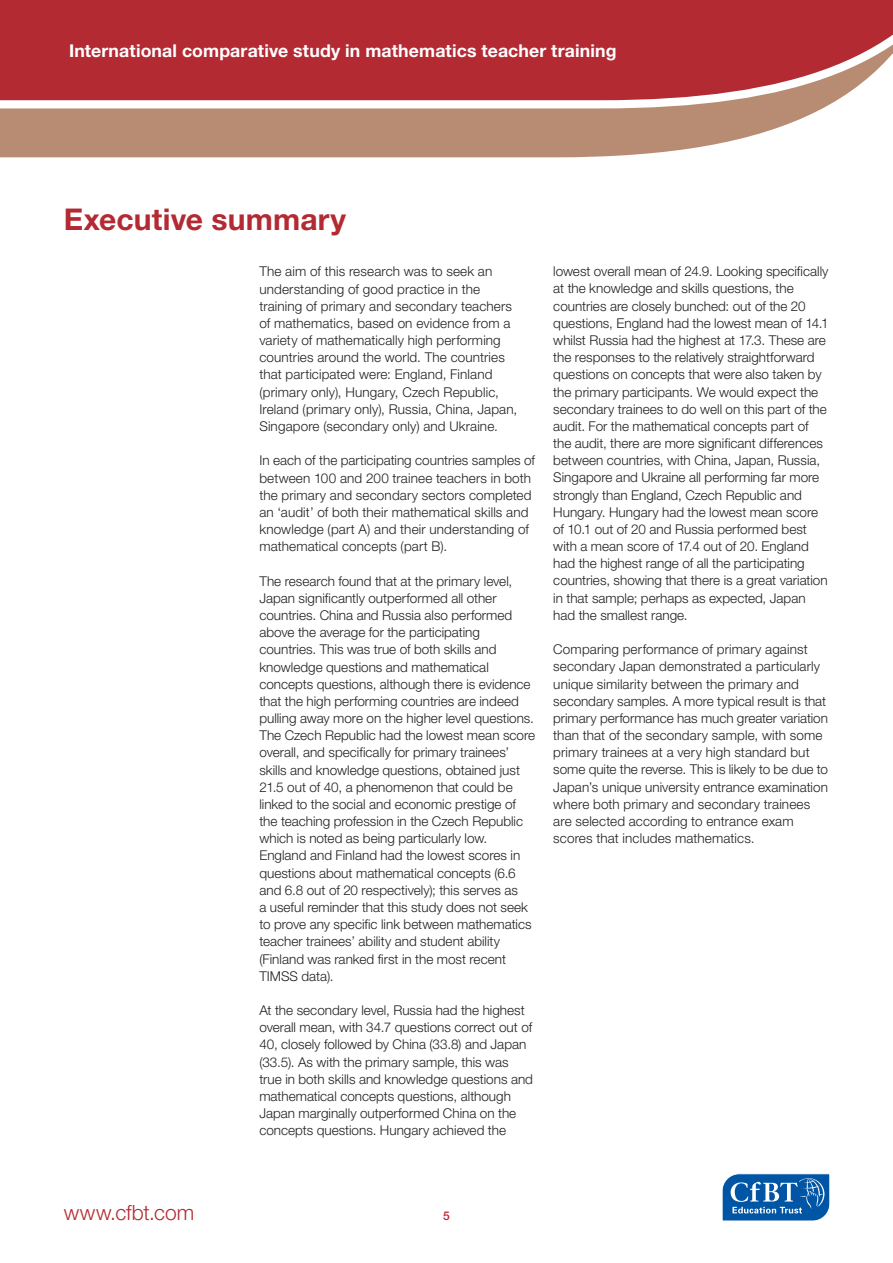
<style>
.page{position:relative;width:893px;height:1263px;background:#fff}
.page>*{position:absolute;margin:0;border:0;box-sizing:border-box;transform-origin:0 0}
.t1{font:700 30px "Helvetica Neue LT";letter-spacing:.005em;color:#b32a33}
.t2{font:300 21px "Helvetica Neue LT";color:#b32a33}
.t3{font:700 17.7px "Helvetica Neue LT";letter-spacing:.01em;color:#fff}
.t4{font:300 13.5px/17.1px "Helvetica Neue LT";color:#231f20}
.t5{font:500 12px "Helvetica Neue LT";color:#b32a33}
</style>
<div class="page">
<svg style="left:722px;top:1173px;width:108px;height:48px;background:#3779b8"></svg>
<svg style="left:0;top:113px;width:813px;height:44px;background:#be957f"></svg>
<svg style="left:0;top:0;width:893px;height:113px;background:#ba444a"></svg>
<h3 class="t3" style="left:69px;top:40px;width:549px">International comparative study in mathematics teacher training</h3>
<h1 class="t1" style="left:64px;top:200px;width:284px">Executive summary</h1>
<p class="t4" style="left:259px;top:263px;width:259px">The aim of this research was to seek an understanding of good practice in the training of primary and secondary teachers of mathematics, based on evidence from a variety of mathematically high performing countries around the world. The countries that participated were: England, Finland (primary only), Hungary, Czech Republic, Ireland (primary only), Russia, China, Japan, Singapore (secondary only) and Ukraine.</p>
<p class="t4" style="left:259px;top:452px;width:277px">In each of the participating countries samples of between 100 and 200 trainee teachers in both the primary and secondary sectors completed an ‘audit’ of both their mathematical skills and knowledge (part A) and their understanding of mathematical concepts (part B).</p>
<p class="t4" style="left:259px;top:572px;width:277px">The research found that at the primary level, Japan significantly outperformed all other countries. China and Russia also performed above the average for the participating countries. This was true of both skills and knowledge questions and mathematical concepts questions, although there is evidence that the high performing countries are indeed pulling away more on the higher level questions.<br>The Czech Republic had the lowest mean score overall, and specifically for primary trainees’ skills and knowledge questions, obtained just 21.5 out of 40, a phenomenon that could be linked to the social and economic prestige of the teaching profession in the Czech Republic which is noted as being particularly low.<br>England and Finland had the lowest scores in questions about mathematical concepts (6.6 and 6.8 out of 20 respectively); this serves as<br>a useful reminder that this study does not seek to prove any specific link between mathematics teacher trainees’ ability and student ability (Finland was ranked first in the most recent TIMSS data).</p>
<p class="t4" style="left:259px;top:1001px;width:275px">At the secondary level, Russia had the highest overall mean, with 34.7 questions correct out of 40, closely followed by China (33.8) and Japan (33.5). As with the primary sample, this was true in both skills and knowledge questions and mathematical concepts questions, although Japan marginally outperformed China on the concepts questions. Hungary achieved the</p>
<p class="t4" style="left:553px;top:263px;width:277px">lowest overall mean of 24.9. Looking specifically at the knowledge and skills questions, the countries are closely bunched: out of the 20 questions, England had the lowest mean of 14.1 whilst Russia had the highest at 17.3. These are the responses to the relatively straightforward questions on concepts that were also taken by the primary participants. We would expect the secondary trainees to do well on this part of the audit. For the mathematical concepts part of the audit, there are more significant differences between countries, with China, Japan, Russia, Singapore and Ukraine all performing far more strongly than England, Czech Republic and Hungary. Hungary had the lowest mean score of 10.1 out of 20 and Russia performed best with a mean score of 17.4 out of 20. England had the highest range of all the participating countries, showing that there is a great variation in that sample; perhaps as expected, Japan had the smallest range.</p>
<p class="t4" style="left:553px;top:641px;width:276px">Comparing performance of primary against secondary Japan demonstrated a particularly unique similarity between the primary and secondary samples. A more typical result is that primary performance has much greater variation than that of the secondary sample, with some primary trainees at a very high standard but some quite the reverse. This is likely to be due to Japan’s unique university entrance examination where both primary and secondary trainees are selected according to entrance exam scores that includes mathematics.</p>
<h2 class="t2" style="left:64px;top:1200px;width:132px">www.cfbt.com</h2>
<p class="t5" style="left:443px;top:1209px;width:8px">5</p>
</div>
